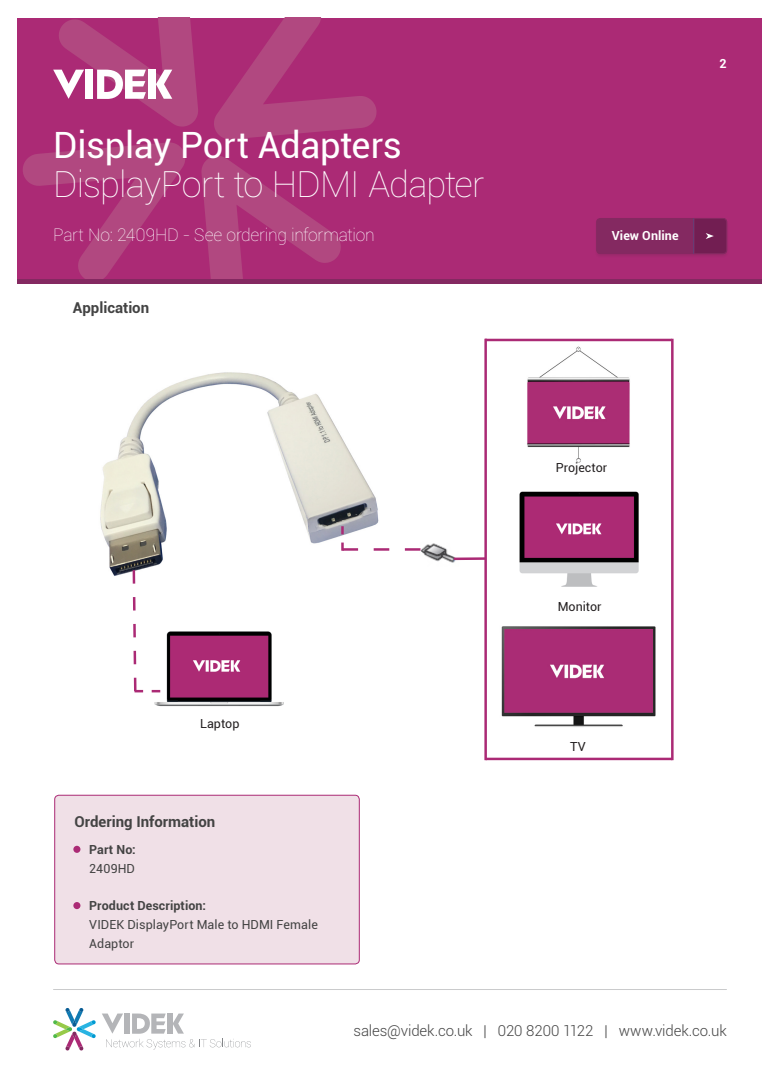
<style>
.page{position:relative;width:780px;height:1088px;background:#fff}
.page>*{position:absolute;margin:0;border:0;box-sizing:border-box;transform-origin:0 0}
.t1{font:100 36.25px "Roboto";letter-spacing:-.02em;color:#fff}
.t2{font:36.25px "Roboto";letter-spacing:-.01em;color:#fff}
.t3{font:100 17.5px "Roboto";letter-spacing:-.015em;color:#fff}
.t4{font:300 15px "Roboto";letter-spacing:-.005em;color:#434343}
.t5{font:700 15px "Roboto";color:#434343}
.t6{font:12.5px/18.8px "Roboto";letter-spacing:.005em;color:#434343}
.t7{font:700 12.5px "Roboto";letter-spacing:.01em;color:#434343}
.t8{font:12.5px "Roboto";color:#231f20}
.t9{font:700 12.5px "Roboto";letter-spacing:.005em;color:#fff}
</style>
<div class="page">
<svg style="left:53px;top:1008px;width:43px;height:42px"></svg>
<svg style="left:102px;top:1013px;width:149px;height:36px"></svg>
<hr style="left:53px;top:989px;width:673px;height:1px;background:#cacbcc">
<div style="left:55px;top:795px;width:304px;height:169px;background:#f0e0e7;border-radius:4px"></div>
<div style="left:55px;top:795px;width:304px;height:169px;border:1px solid #ab2a75;border-radius:4px"></div>
<div style="left:73px;top:846px;width:7px;height:7px;background:#ab2a75;border-radius:50%"></div>
<div style="left:73px;top:902px;width:7px;height:7px;background:#ab2a75;border-radius:50%"></div>
<img style="left:527px;top:346px;width:103px;height:117px">
<img style="left:519px;top:491px;width:120px;height:96px">
<img style="left:154px;top:631px;width:130px;height:76px">
<div style="left:18px;top:262px;width:744px;height:22px;background:#842961"></div>
<div style="left:18px;top:18px;width:744px;height:261px;background:#ab2a75"></div>
<svg style="left:214px;top:18px;width:162px;height:121px"></svg>
<svg style="left:201px;top:156px;width:140px;height:123px"></svg>
<svg style="left:23px;top:142px;width:162px;height:137px"></svg>
<svg style="left:53px;top:18px;width:145px;height:109px"></svg>
<div style="left:148px;top:70px;width:8px;height:29px;background:#fff"></div>
<div style="left:594px;top:218px;width:135px;height:40px;background:#a0296e"></div>
<div style="left:596px;top:218px;width:130px;height:36px;background:#842961;border-radius:4px"></div>
<div style="left:596px;top:218px;width:130px;height:36px;border:1px solid #842961;border-radius:4px"></div>
<svg style="left:693px;top:218px;width:34px;height:36px"></svg>
<img style="left:501px;top:618px;width:173px;height:121px">
<img style="left:420px;top:543px;width:40px;height:20px">
<hr style="left:484px;top:339px;width:3px;height:421px;background:#ab2a75">
<hr style="left:485px;top:758px;width:187px;height:2px;background:#ab2a75">
<hr style="left:671px;top:339px;width:2px;height:421px;background:#ab2a75">
<hr style="left:485px;top:339px;width:186px;height:2px;background:#ab2a75">
<img style="left:100px;top:372px;width:279px;height:204px">
<hr style="left:453px;top:557px;width:32px;height:3px;background:#ab2a75">
<svg style="left:341px;top:526px;width:79px;height:25px"></svg>
<svg style="left:131px;top:568px;width:29px;height:126px"></svg>
<h1 class="t2" style="left:53px;top:120px;width:350px">Display Port Adapters</h1>
<h1 class="t1" style="left:53px;top:159px;width:432px">DisplayPort to HDMI Adapter</h1>
<p class="t3" style="left:53px;top:222px;width:323px">Part No: 2409HD - See ordering information</p>
<p class="t9" style="left:611px;top:227px;width:68px">View Online</p>
<p class="t5" style="left:73px;top:297px;width:78px">Application</p>
<p class="t9" style="left:719px;top:55px;width:9px">2</p>
<p class="t8" style="left:200px;top:715px;width:41px">Laptop</p>
<p class="t5" style="left:74px;top:811px;width:142px">Ordering Information</p>
<p class="t7" style="left:89px;top:841px;width:48px">Part No:</p>
<p class="t6" style="left:89px;top:858px;width:47px">2409HD</p>
<p class="t7" style="left:89px;top:897px;width:118px">Product Description:</p>
<p class="t6" style="left:89px;top:914px;width:230px">VIDEK DisplayPort Male to HDMI Female<br>Adaptor</p>
<p class="t8" style="left:556px;top:459px;width:53px">Projector</p>
<p class="t8" style="left:557px;top:597px;width:45px">Monitor</p>
<p class="t8" style="left:570px;top:737px;width:17px">TV</p>
<p class="t4" style="left:353px;top:1020px;width:374px">sales@videk.co.uk | 020 8200 1122 | www.videk.co.uk</p>
</div>
